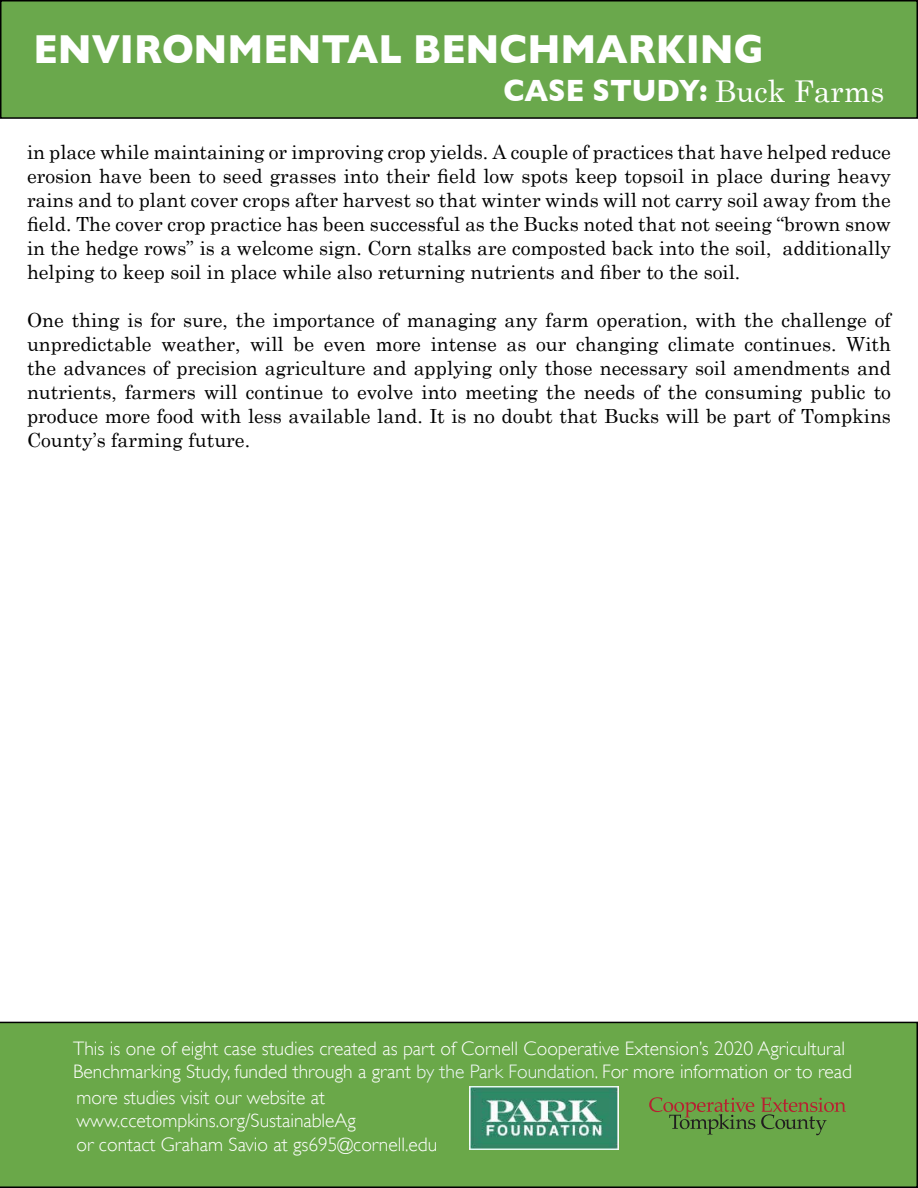
<style>
.page{position:relative;width:918px;height:1188px;background:#fff}
.page>*{position:absolute;margin:0;border:0;box-sizing:border-box;transform-origin:0 0}
.t1{font:700 41.25px "Gill Sans";color:#fff;scale:.91 1}
.t2{font:700 31.35px "Gill Sans";color:#fff;scale:.91 1}
.t3{font:19.5px/24px "Century Schoolbook";color:#000;text-align:justify}
.t4{font:300 19.5px/23.4px "Gill Sans";color:#fff}
.s1{font-family:"Century Schoolbook";font-weight:400;font-size:30px}
.s2{color:#eff8fa}
</style>
<div class="page">
<div style="left:1px;top:1px;width:916px;height:117px;background:#6aa84c"></div>
<div style="left:0;top:0;width:918px;height:119px;border:2px solid #000"></div>
<div style="left:0;top:1022px;width:918px;height:166px;background:#6aa849"></div>
<svg style="left:649px;top:1097px;width:106px;height:38px;background:#6a8f42"></svg>
<svg style="left:761px;top:1098px;width:85px;height:37px;background:#6c9043"></svg>
<img style="left:470px;top:1086px;width:149px;height:64px">
<h1 class="t1" style="left:33px;top:25px;width:804px">ENVIRONMENTAL BENCHMARKING</h1>
<h2 class="t2" style="left:503px;top:72px;width:420px">CASE STUDY: <span class="s1">Buck Farms</span></h2>
<p class="t3" style="left:27px;top:138px;width:866px">in place while maintaining or improving crop yields. A couple of practices that have helped reduce erosion have been to seed grasses into their field low spots keep topsoil in place during heavy rains and to plant cover crops after harvest so that winter winds will not carry soil away from the field. The cover crop practice has been successful as the Bucks noted that not seeing “brown snow in the hedge rows” is a welcome sign. Corn stalks are composted back into the soil, additionally helping to keep soil in place while also returning nutrients and fiber to the soil.</p>
<p class="t3" style="left:27px;top:306px;width:866px">One thing is for sure, the importance of managing any farm operation, with the challenge of unpredictable weather, will be even more intense as our changing climate continues. With the advances of precision agriculture and applying only those necessary soil amendments and nutrients, farmers will continue to evolve into meeting the needs of the consuming public to produce more food with less available land. It is no doubt that Bucks will be part of Tompkins County’s farming future.</p>
<p class="t4" style="left:73px;top:1036px;width:780px">This is one of eight case studies created as part of Cornell Cooperative Extension’s 2020 Agricultural<br>Benchmarking Study, funded through a grant <span class="s2">by the Park Foundation</span>. For more information or to read</p>
<p class="t4" style="left:76px;top:1086px;width:362px">more studies visit our website at www.ccetompkins.org/SustainableAg<br>or contact Graham Savio at gs695@cornell.edu</p>
</div>
